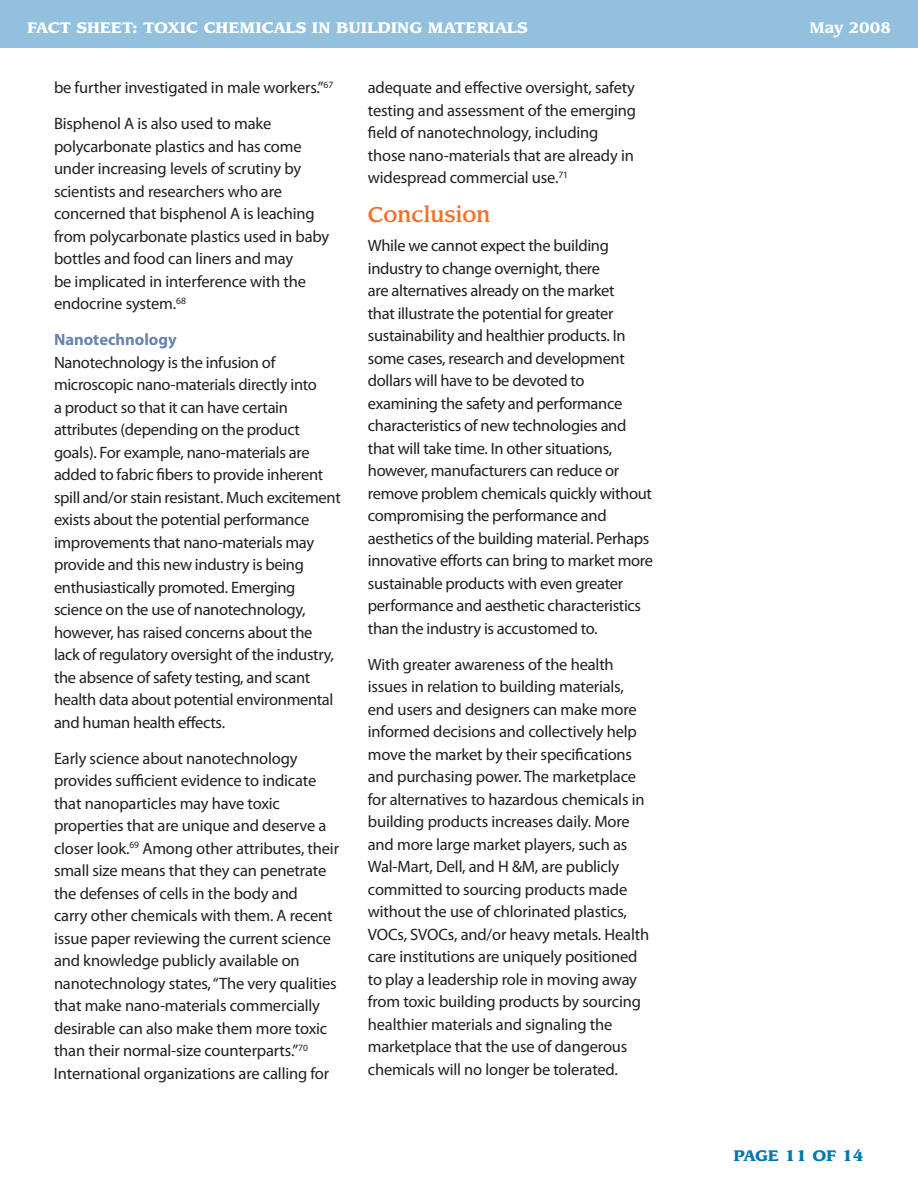
<style>
.page{position:relative;width:918px;height:1188px;background:#fff}
.page>*{position:absolute;margin:0;border:0;box-sizing:border-box;transform-origin:0 0}
.t1{font:500 21px "Leawood";color:#f36f29}
.t2{font:16.5px/22.5px "Myriad Pro";letter-spacing:-.01em;color:#231f20}
.t3{font:700 16.5px "Myriad Pro";color:#6a83af}
.t4{font:900 15px "Leawood";color:#fff}
.t5{font:900 15px "Leawood";color:#0078ae}
.t6{font:700 15px "Leawood";color:#fff}
</style>
<div class="page">
<div style="left:0;top:0;width:918px;height:48px;background:#92c0dd"></div>
<p class="t4" style="left:27px;top:21px;width:502px">FACT SHEET: TOXIC CHEMICALS IN BUILDING MATERIALS</p>
<p class="t6" style="left:810px;top:21px;width:83px">May 2008</p>
<p class="t2" style="left:54px;top:71px;width:281px;line-height:36px">be further investigated in male workers.”<sup>67<br></sup>Bisphenol A is also used to make</p>
<p class="t2" style="left:54px;top:136px;width:277px">polycarbonate plastics and has come under increasing levels of scrutiny by scientists and researchers who are concerned that bisphenol A is leaching from polycarbonate plastics used in baby bottles and food can liners and may<br>be implicated in interference with the endocrine system.<sup>68</sup></p>
<p class="t3" style="left:54px;top:334px;width:124px">Nanotechnology</p>
<p class="t2" style="left:54px;top:352px;width:288px">Nanotechnology is the infusion of microscopic nano-materials directly into<br>a product so that it can have certain attributes (depending on the product goals). For example, nano-materials are added to fabric fibers to provide inherent spill and/or stain resistant. Much excitement exists about the potential performance improvements that nano-materials may provide and this new industry is being enthusiastically promoted. Emerging science on the use of nanotechnology, however, has raised concerns about the lack of regulatory oversight of the industry, the absence of safety testing, and scant health data about potential environmental and human health effects.</p>
<p class="t2" style="left:54px;top:748px;width:287px">Early science about nanotechnology provides sufficient evidence to indicate that nanoparticles may have toxic properties that are unique and deserve a closer look.<sup>69</sup> Among other attributes, their small size means that they can penetrate the defenses of cells in the body and<br>carry other chemicals with them. A recent issue paper reviewing the current science and knowledge publicly available on nanotechnology states, “The very qualities that make nano-materials commercially desirable can also make them more toxic than their normal-size counterparts.”<sup>70<br></sup>International organizations are calling for</p>
<p class="t2" style="left:368px;top:78px;width:270px">adequate and effective oversight, safety testing and assessment of the emerging field of nanotechnology, including those nano-materials that are already in widespread commercial use.<sup>71</sup></p>
<p class="t1" style="left:368px;top:205px;width:124px">Conclusion</p>
<p class="t2" style="left:368px;top:236px;width:287px">While we cannot expect the building industry to change overnight, there<br>are alternatives already on the market<br>that illustrate the potential for greater sustainability and healthier products. In some cases, research and development dollars will have to be devoted to examining the safety and performance characteristics of new technologies and that will take time. In other situations, however, manufacturers can reduce or remove problem chemicals quickly without compromising the performance and aesthetics of the building material. Perhaps innovative efforts can bring to market more sustainable products with even greater performance and aesthetic characteristics than the industry is accustomed to.</p>
<p class="t2" style="left:368px;top:654px;width:283px">With greater awareness of the health issues in relation to building materials, end users and designers can make more informed decisions and collectively help move the market by their specifications and purchasing power. The marketplace for alternatives to hazardous chemicals in building products increases daily. More and more large market players, such as Wal-Mart, Dell, and H &amp;M, are publicly committed to sourcing products made without the use of chlorinated plastics, VOCs, SVOCs, and/or heavy metals. Health care institutions are uniquely positioned to play a leadership role in moving away from toxic building products by sourcing healthier materials and signaling the marketplace that the use of dangerous chemicals will no longer be tolerated.</p>
<p class="t5" style="left:733px;top:1149px;width:132px">PAGE 11 OF 14</p>
</div>
